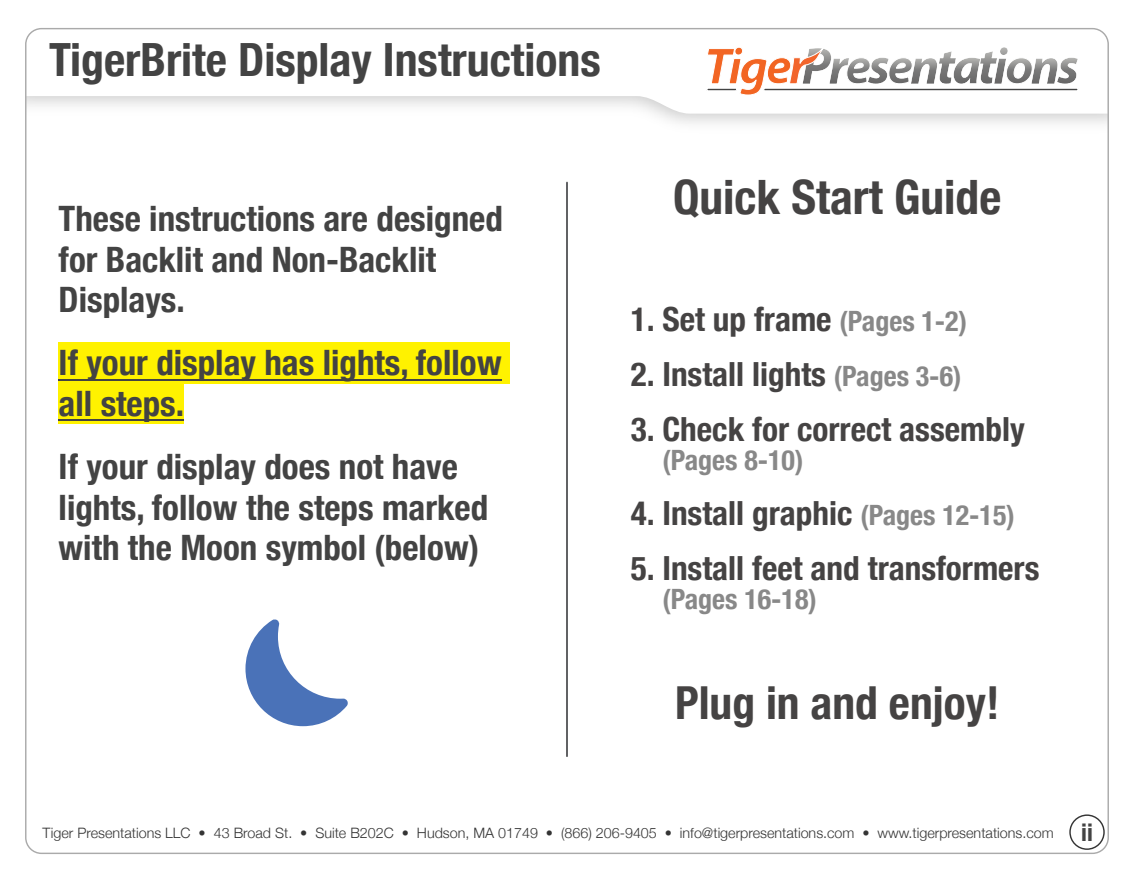
<style>
.page{position:relative;width:1134px;height:882px;background:#fff}
.page>*{position:absolute;margin:0;border:0;box-sizing:border-box;transform-origin:0 0}
.t1{font:700 condensed 47.43px "Helvetica Neue";color:#454343}
.t2{font:700 condensed 45.85px "Helvetica Neue";color:#434343}
.t3{font:700 condensed 45.5px "Helvetica Neue";color:#454343}
.t4{font:700 condensed 35px/40.4px "Helvetica Neue";color:#434343}
.t5{font:700 condensed 33.25px "Helvetica Neue";color:#454343}
.t6{font:700 condensed 28px "Helvetica Neue";color:#888}
.t7{font:700 condensed 24.32px "Helvetica Neue";color:#434343}
.t8{font:300 14.35px "Helvetica Neue";color:#343434}
.s1{font-size:28px;color:#888}
</style>
<div class="page">
<svg style="left:26px;top:29px;width:1081px;height:85px"></svg>
<svg style="left:706px;top:47px;width:373px;height:48px"></svg>
<div style="left:1069px;top:814px;width:36px;height:36px;border:1px solid #343434;border-radius:50%"></div>
<div style="left:59px;top:342px;width:451px;height:41px;background:#fff200"></div>
<div style="left:59px;top:382px;width:125px;height:42px;background:#fff200"></div>
<hr style="left:59px;top:379px;width:443px;height:2px;background:#434343">
<hr style="left:59px;top:419px;width:125px;height:2px;background:#434343">
<svg style="left:245px;top:619px;width:103px;height:107px"></svg>
<hr style="left:566px;top:183px;width:2px;height:573px;background:#4c4d4f">
<h2 class="t2" style="left:49px;top:32px;width:553px">TigerBrite Display Instructions</h2>
<p class="t4" style="left:59px;top:198px;width:446px">These instructions are designed for Backlit and Non-Backlit<br>Displays.</p>
<p class="t4" style="left:59px;top:342px;width:445px">If your display has lights, follow all steps.</p>
<p class="t4" style="left:59px;top:446px;width:431px">If your display does not have lights, follow the steps marked with the Moon symbol (below)</p>
<h1 class="t1" style="left:673px;top:168px;width:330px">Quick Start Guide</h1>
<p class="t5" style="left:631px;top:299px;width:338px">1. Set up frame <span class="s1">(Pages 1-2)</span></p>
<p class="t5" style="left:631px;top:354px;width:332px">2. Install lights <span class="s1">(Pages 3-6)</span></p>
<p class="t5" style="left:631px;top:409px;width:395px">3. Check for correct assembly</p>
<p class="t6" style="left:662px;top:443px;width:142px">(Pages 8-10)</p>
<p class="t5" style="left:631px;top:493px;width:385px">4. Install graphic <span class="s1">(Pages 12-15)</span></p>
<p class="t5" style="left:631px;top:548px;width:410px">5. Install feet and transformers</p>
<p class="t6" style="left:662px;top:582px;width:156px">(Pages 16-18)</p>
<h3 class="t3" style="left:675px;top:676px;width:326px">Plug in and enjoy!</h3>
<p class="t8" style="left:43px;top:824px;width:1013px">Tiger Presentations LLC • 43 Broad St. • Suite B202C • Hudson, MA 01749 • (866) 206-9405 • info@tigerpresentations.com • www.tigerpresentations.com</p>
<p class="t7" style="left:1081px;top:817px;width:13px">ii</p>
</div>
